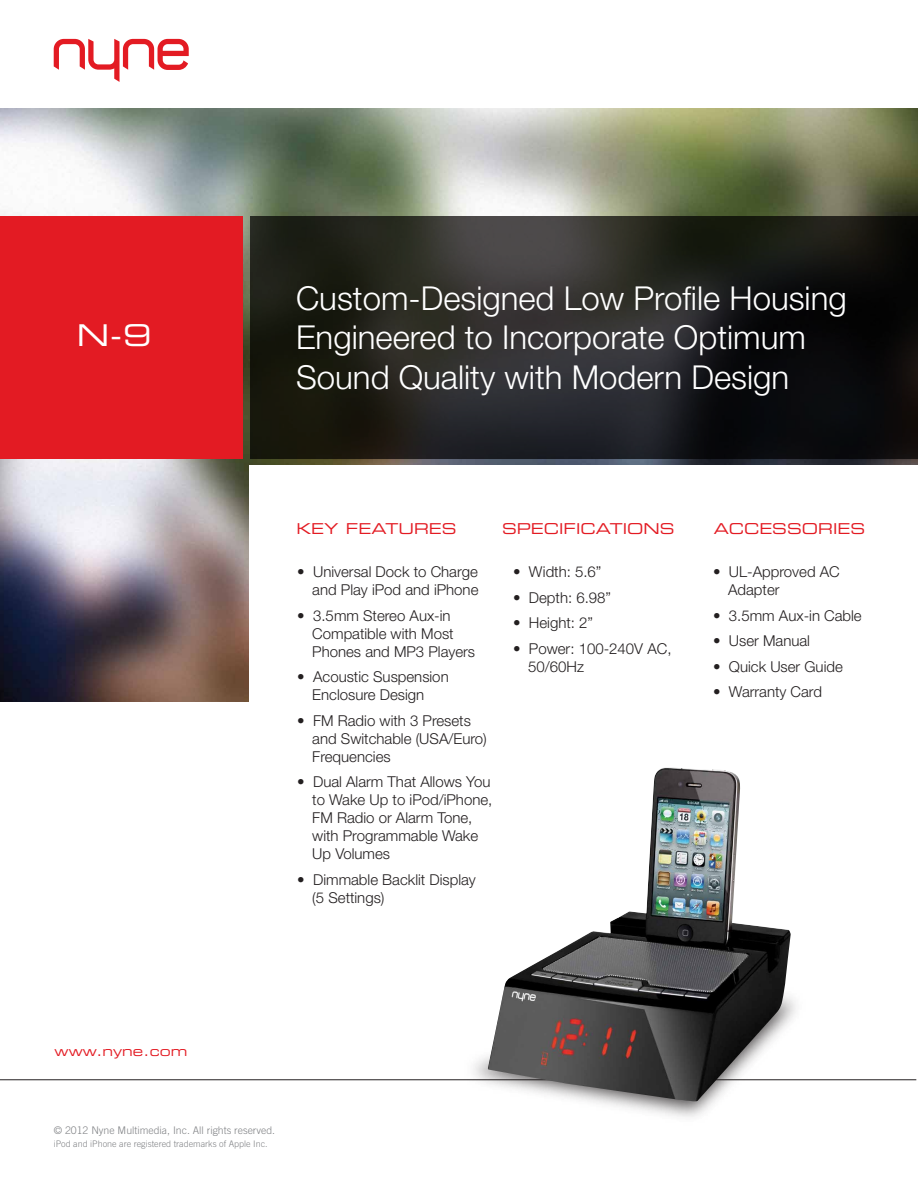
<style>
.page{position:relative;width:918px;height:1188px;background:#fff}
.page>*{position:absolute;margin:0;border:0;box-sizing:border-box;transform-origin:0 0}
.t1{font:300 33px/39.6px "Helvetica Neue";color:#fff}
.t2{font:30px "Eurostile Extended Two";color:#fff}
.t3{font:300 15px/18px "Helvetica Neue";color:#231f20}
.t4{font:15px "Eurostile Extended Two";color:#e31b23}
.t5{font:13.5px "Eurostile Extended Two";color:#e31b23}
.t6{font:300 10.5px "Trade Gothic";color:#808285}
.t7{font:300 9px "Trade Gothic";color:#808285}
</style>
<div class="page">
<img style="left:0;top:108px;width:918px;height:594px">
<div style="left:250px;top:466px;width:668px;height:614px;background:#fff"></div>
<div style="left:0;top:216px;width:243px;height:243px;background:#e31b23"></div>
<svg style="left:250px;top:216px;width:668px;height:243px;background:#20201d"></svg>
<svg style="left:54px;top:39px;width:135px;height:43px"></svg>
<hr style="left:0;top:1080px;width:916px;height:1px;background:#231f20">
<img style="left:420px;top:998px;width:426px;height:119px">
<img style="left:488px;top:767px;width:303px;height:334px">
<h2 class="t2" style="left:77px;top:314px;width:76px">N-9</h2>
<h1 class="t1" style="left:296px;top:277px;width:552px">Custom-Designed Low Profile Housing<br>Engineered to Incorporate Optimum<br>Sound Quality with Modern Design</h1>
<p class="t4" style="left:297px;top:518px;width:162px">KEY FEATURES</p>
<p class="t4" style="left:502px;top:518px;width:174px">SPECIFICATIONS</p>
<p class="t4" style="left:714px;top:518px;width:153px">ACCESSORIES</p>
<p class="t3" style="left:297px;top:563px;width:183px;text-align:right">• Universal Dock to Charge and Play iPod and iPhone</p>
<p class="t3" style="left:312px;top:606px;width:164px;text-indent:-15px">• 3.5mm Stereo Aux-in<br>Compatible with Most<br>Phones and MP3 Players</p>
<p class="t3" style="left:312px;top:668px;width:138px;text-indent:-15px">• Acoustic Suspension<br>Enclosure Design</p>
<p class="t3" style="left:312px;top:711px;width:176px;text-indent:-15px">• FM Radio with 3 Presets and Switchable (USA/Euro)<br>Frequencies</p>
<p class="t3" style="left:312px;top:773px;width:182px;text-indent:-15px">• Dual Alarm That Allows You to Wake Up to iPod/iPhone,<br>FM Radio or Alarm Tone, with Programmable Wake<br>Up Volumes</p>
<p class="t3" style="left:312px;top:870px;width:165px;text-indent:-15px">• Dimmable Backlit Display (5 Settings)</p>
<p class="t3" style="left:513px;top:563px;width:90px">• Width: 5.6”</p>
<p class="t3" style="left:513px;top:588px;width:100px">• Depth: 6.98”</p>
<p class="t3" style="left:513px;top:614px;width:82px">• Height: 2”</p>
<p class="t3" style="left:528px;top:639px;width:145px;text-indent:-15px">• Power: 100-240V AC,<br>50/60Hz</p>
<p class="t3" style="left:728px;top:563px;width:113px;text-indent:-15px">• UL-Approved AC<br>Adapter</p>
<p class="t3" style="left:713px;top:606px;width:150px">• 3.5mm Aux-in Cable</p>
<p class="t3" style="left:713px;top:632px;width:98px">• User Manual</p>
<p class="t3" style="left:713px;top:657px;width:131px">• Quick User Guide</p>
<p class="t3" style="left:713px;top:683px;width:110px">• Warranty Card</p>
<p class="t5" style="left:55px;top:1042px;width:134px">www.nyne.com</p>
<p class="t6" style="left:54px;top:1124px;width:223px">© 2012 Nyne Multimedia, Inc. All rights reserved.</p>
<p class="t7" style="left:54px;top:1139px;width:216px">iPod and iPhone are registered trademarks of Apple Inc.</p>
</div>
